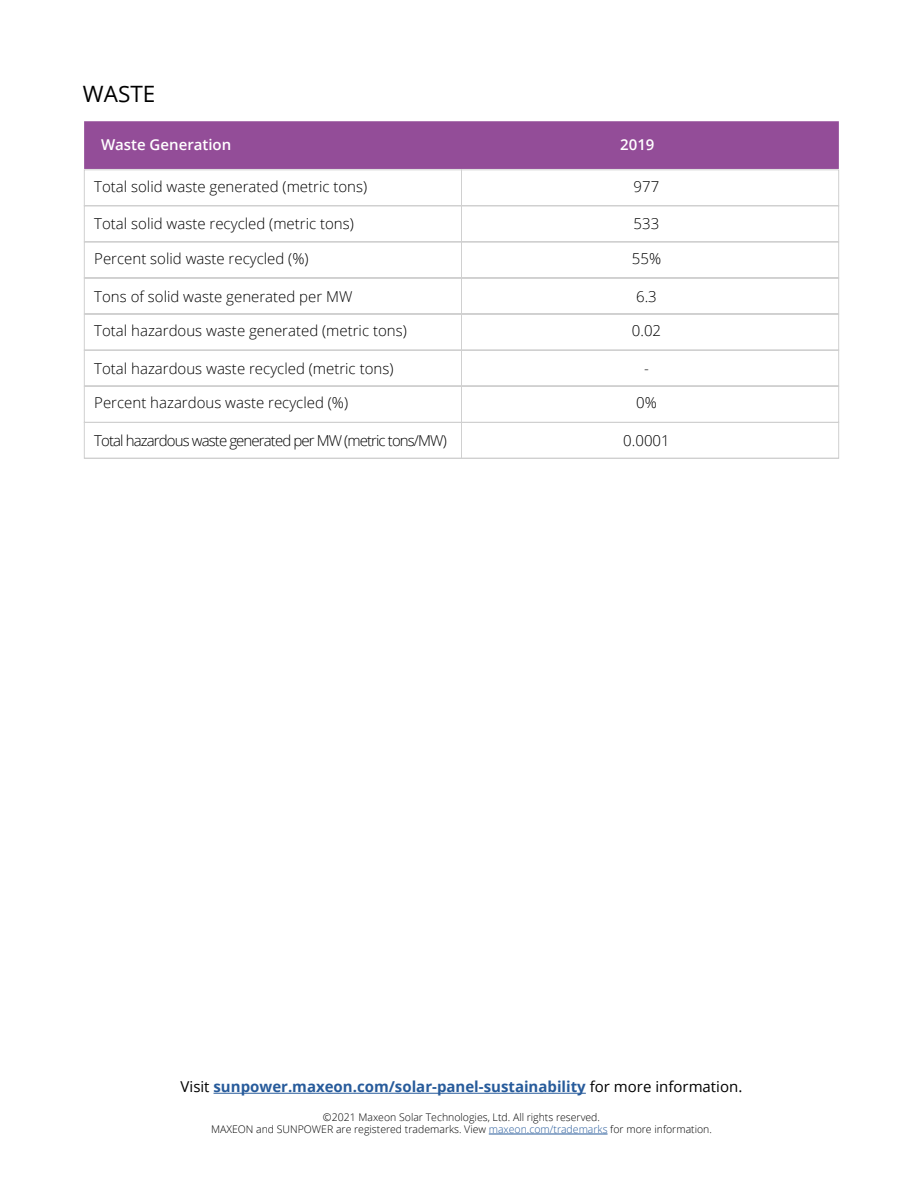
<style>
.page{position:relative;width:923px;height:1187px;background:#fff}
.page>*{position:absolute;margin:0;border:0;box-sizing:border-box;transform-origin:0 0}
.t1{font:22.5px "Open Sans";color:#000}
.t2{font:300 15px "Open Sans";color:#000}
.t3{font:700 15px "Open Sans";color:#275b9b}
.t4{font:300 15px "Open Sans";letter-spacing:-.06em;color:#000}
.t5{font:600 15px "Open Sans";color:#fff}
.t6{font:300 10.5px/12.6px "Open Sans";color:#000;text-align:center}
.s1{font-weight:400;color:#000}
.s2{color:#275b9b}
</style>
<div class="page">
<div style="left:84px;top:121px;width:755px;height:48px;background:#934d98"></div>
<svg style="left:84px;top:169px;width:755px;height:73px"></svg>
<svg style="left:84px;top:242px;width:755px;height:72px"></svg>
<svg style="left:84px;top:314px;width:755px;height:72px"></svg>
<svg style="left:84px;top:386px;width:755px;height:72px"></svg>
<hr style="left:213px;top:1092px;width:373px;height:1px;background:#275b9b">
<hr style="left:489px;top:1133px;width:118px;height:1px;background:#275b9b">
<h1 class="t1" style="left:83px;top:79px;width:74px">WASTE</h1>
<p class="t5" style="left:101px;top:135px;width:132px">Waste Generation</p>
<p class="t5" style="left:620px;top:135px;width:36px">2019</p>
<p class="t2" style="left:94px;top:176px;width:274px">Total solid waste generated (metric tons)</p>
<p class="t2" style="left:633px;top:176px;width:27px">977</p>
<p class="t2" style="left:94px;top:214px;width:261px">Total solid waste recycled (metric tons)</p>
<p class="t2" style="left:633px;top:214px;width:27px">533</p>
<p class="t2" style="left:94px;top:248px;width:216px">Percent solid waste recycled (%)</p>
<p class="t2" style="left:632px;top:248px;width:31px">55%</p>
<p class="t2" style="left:94px;top:286px;width:260px">Tons of solid waste generated per MW</p>
<p class="t2" style="left:636px;top:286px;width:22px">6.3</p>
<p class="t2" style="left:94px;top:320px;width:314px">Total hazardous waste generated (metric tons)</p>
<p class="t2" style="left:632px;top:320px;width:31px">0.02</p>
<p class="t2" style="left:94px;top:358px;width:301px">Total hazardous waste recycled (metric tons)</p>
<p class="t2" style="left:644px;top:358px;width:6px">-</p>
<p class="t2" style="left:94px;top:392px;width:255px">Percent hazardous waste recycled (%)</p>
<p class="t2" style="left:636px;top:392px;width:22px">0%</p>
<p class="t4" style="left:94px;top:430px;width:354px">Total hazardous waste generated per MW (metric tons/MW)</p>
<p class="t2" style="left:623px;top:430px;width:48px">0.0001</p>
<p class="t3" style="left:181px;top:1075px;width:563px"><span class="s1">Visit</span> sunpower.maxeon.com/solar-panel-sustainability <span class="s1">for more information.</span></p>
<p class="t6" style="left:211px;top:1110px;width:502px">©2021 Maxeon Solar Technologies, Ltd. All rights reserved.<br>MAXEON and SUNPOWER are registered trademarks. View <span class="s2">maxeon.com/trademarks</span> for more information.</p>
</div>
